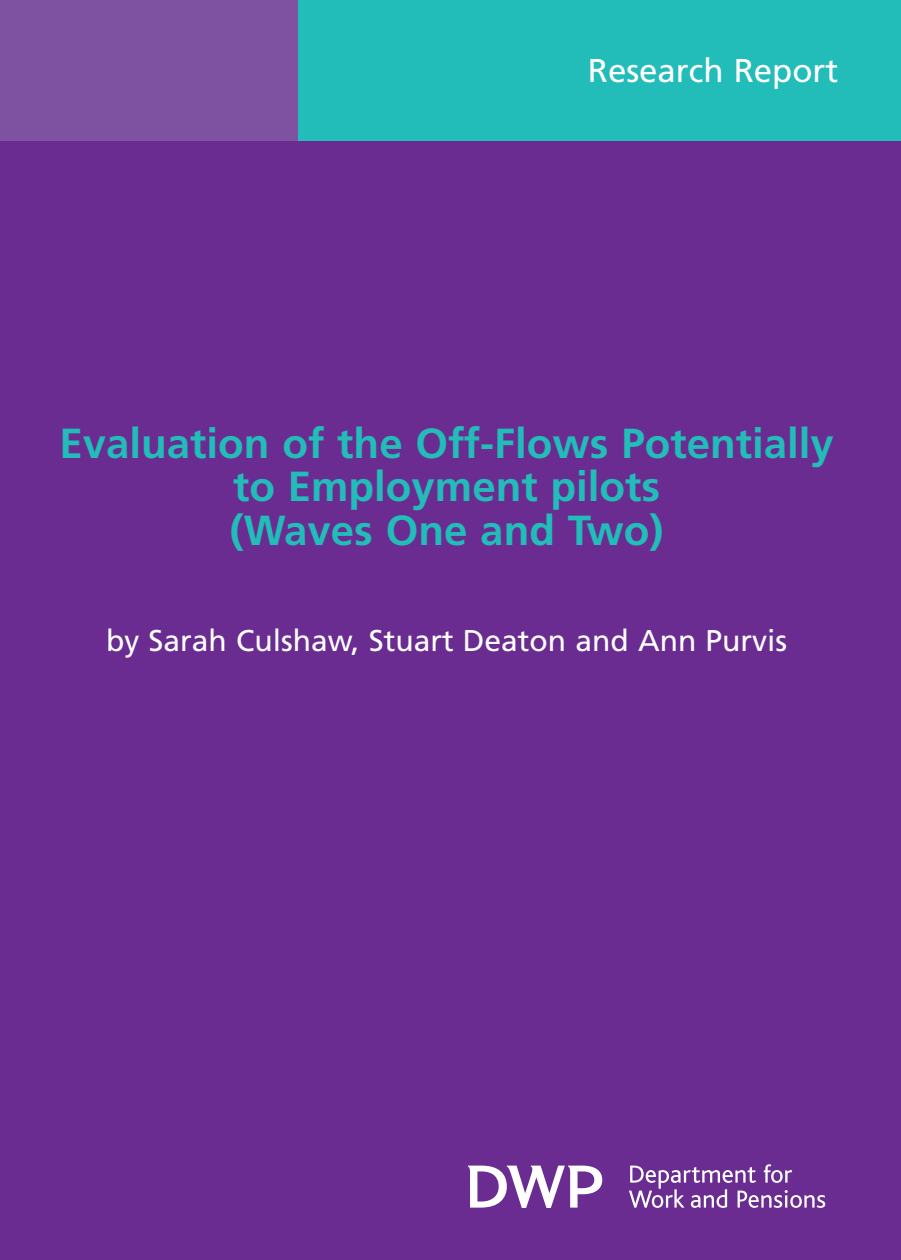
<style>
.page{position:relative;width:901px;height:1260px;background:#fff}
.page>*{position:absolute;margin:0;border:0;box-sizing:border-box;transform-origin:0 0}
.t1{font:700 42px/43.5px "Frutiger";color:#22bcb9;text-align:center}
.t2{font:33px "Frutiger LT";color:#fff}
.t3{font:30px "Frutiger";color:#fff}
.s1{font-family:"Frutiger LT"}
</style>
<div class="page">
<div style="left:0;top:0;width:900px;height:1260px;background:#6a2c91"></div>
<div style="left:0;top:0;width:310px;height:140px;background:#7f51a1"></div>
<div style="left:298px;top:0;width:602px;height:140px;background:#22bcb9"></div>
<svg style="left:629px;top:1164px;width:196px;height:44px"></svg>
<svg style="left:468px;top:1166px;width:134px;height:42px"></svg>
<p class="t2" style="left:587px;top:57px;width:252px">Research Report</p>
<p class="t1" style="left:59px;top:425px;width:776px">Evaluation of the Off-Flows Potentially to Employment pilots<br>(Waves One and Two)</p>
<p class="t3" style="left:106px;top:628px;width:682px"><span class="s1">by</span> Sarah Culshaw, Stuart Deaton and Ann Purvis</p>
</div>
